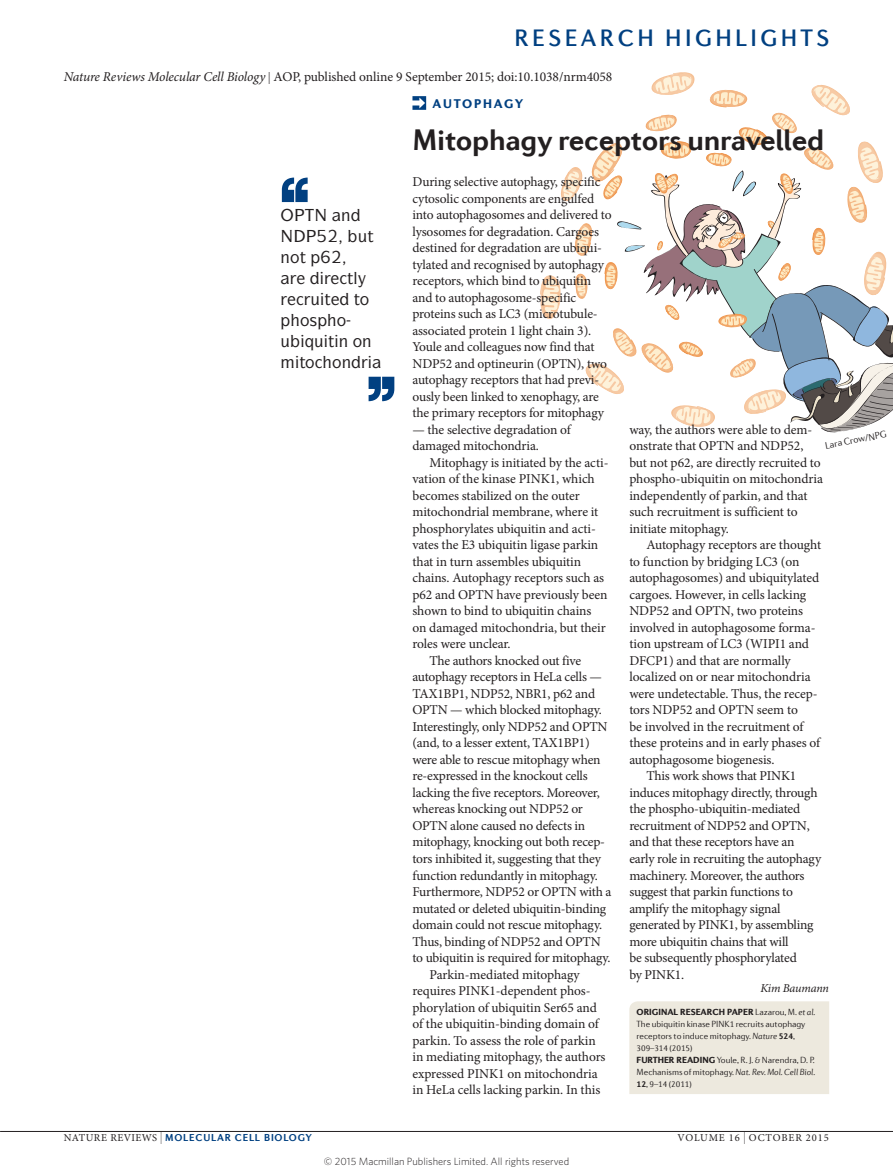
<style>
.page{position:relative;width:893px;height:1174px;background:#fff}
.page>*{position:absolute;margin:0;border:0;box-sizing:border-box;transform-origin:0 0}
.Title_small{font:700 30px "Diverda Sans Com";letter-spacing:-.01em;color:#231f20}
.t1{font:500 24px "Diverda Sans Com";letter-spacing:.14em;color:#014081}
.Pull_quote{font:500 16.5px "ITC Symbol Std";color:#231f20}
.Body_text{font:13.5px/16.5px "Minion Pro";letter-spacing:-.015em;color:#231f20}
.Body_first{font:13.5px/16.5px "Minion Pro";letter-spacing:-.015em;color:#231f20}
.t2{font:13.5px "Minion Pro Regular 3";letter-spacing:-.005em;color:#231f20}
.Strapline{font:900 12.75px "Diverda Sans Com";letter-spacing:.14em;color:#014081}
.Author{font:italic 12px "Minion Pro";letter-spacing:-.02em;color:#231f20}
.t3{font:300 10.5px "Whitney";color:#231f20}
.t4{font:10.5px "Minion Pro Regular 2";letter-spacing:.085em;color:#231f20}
.t5{font:700 10.2px "Diverda Sans Com";letter-spacing:.075em;color:#014081}
.Credit_line{font:300 9.75px "Diverda Sans Com";color:#231f20}
.Info_box_text{font:300 9px/12px "Diverda Sans Com";letter-spacing:-.005em;color:#231f20}
.s1{font-family:"Minion Pro";font-style:italic}
.s2{font-size:12px}
.s3{font-weight:900}
.s4{font-style:italic}
.s5{font-weight:700}
.s6{font-family:"Minion Pro Regular 2";font-weight:400;font-size:10.5px;color:#231f20}
.s7{font-family:"Minion Pro Regular 2";font-weight:400;font-size:12px;color:#231f20}
</style>
<div class="page">
<svg style="left:540px;top:72px;width:353px;height:361px"></svg>
<svg style="left:369px;top:377px;width:25px;height:24px"></svg>
<svg style="left:282px;top:178px;width:26px;height:24px"></svg>
<hr style="left:0;top:1131px;width:893px;height:1px;background:#231f20">
<svg style="left:412px;top:96px;width:14px;height:14px"></svg>
<div style="left:629px;top:1001px;width:200px;height:93px;background:#ede9de"></div>
<h2 class="t1" style="left:514px;top:24px;width:316px">RESEARCH HIGHLIGHTS</h2>
<p class="t2" style="left:64px;top:68px;width:550px"><span class="s1">Nature Reviews Molecular Cell Biology</span> <span class="s2">|</span> AOP, published online 9 September 2015; doi:10.1038/nrm4058</p>
<p class="Pull_quote" style="left:281px;top:246px;width:27px">■□▼</p>
<p class="Pull_quote" style="left:341px;top:204px;width:11px">■</p>
<p class="Pull_quote" style="left:300px;top:309px;width:48px">□▲ □</p>
<p class="Pull_quote" style="left:281px;top:330px;width:93px">◆ ❑◆▼■ □■</p>
<p class="Pull_quote" style="left:299px;top:351px;width:53px">▼□ □■</p>
<p class="Strapline" style="left:433px;top:96px;width:92px">AUTOPHAGY</p>
<p class="Title_small" style="left:412px;top:122px;width:413px">Mitophagy receptors unravelled</p>
<p class="Body_first" style="left:412px;top:174px;width:201px">During selective autophagy, specific cytosolic components are engulfed into autophagosomes and delivered to lysosomes for degradation. Cargoes destined for degradation are ubiqui&shy;tylated and recognised by autophagy receptors, which bind to ubiquitin and to autophagosome-specific proteins such as LC3 (microtubule&shy;associated protein 1 light chain 3).<br>Youle and colleagues now find that NDP52 and optineurin (OPTN), two autophagy receptors that had previ&shy;ously been linked to xenophagy, are the primary receptors for mitophagy</p>
<p class="Body_first" style="left:412px;top:421px;width:160px">— the selective degradation of damaged mitochondria.</p>
<p class="Body_text" style="left:412px;top:454px;width:198px;text-indent:17px">Mitophagy is initiated by the acti&shy;vation of the kinase PINK1, which becomes stabilized on the outer mitochondrial membrane, where it phosphorylates ubiquitin and acti&shy;vates the E3 ubiquitin ligase parkin that in turn assembles ubiquitin chains. Autophagy receptors such as p62 and OPTN have previously been shown to bind to ubiquitin chains on damaged mitochondria, but their roles were unclear.</p>
<p class="Body_text" style="left:412px;top:652px;width:200px;text-indent:17px">The authors knocked out five autophagy receptors in HeLa cells — TAX1BP1, NDP52, NBR1, p62 and OPTN — which blocked mitophagy.<br>Interestingly, only NDP52 and OPTN (and, to a lesser extent, TAX1BP1) were able to rescue mitophagy when re-expressed in the knockout cells lacking the five receptors. Moreover, whereas knocking out NDP52 or OPTN alone caused no defects in mitophagy, knocking out both recep&shy;tors inhibited it, suggesting that they function redundantly in mitophagy.<br>Furthermore, NDP52 or OPTN with a mutated or deleted ubiquitin-binding domain could not rescue mitophagy.<br>Thus, binding of NDP52 and OPTN to ubiquitin is required for mitophagy.</p>
<p class="Body_text" style="left:412px;top:966px;width:194px;text-indent:17px">Parkin-mediated mitophagy requires PINK1-dependent phos&shy;phorylation of ubiquitin Ser65 and of the ubiquitin-binding domain of parkin. To assess the role of parkin in mediating mitophagy, the authors expressed PINK1 on mitochondria in HeLa cells lacking parkin. In this</p>
<p class="Body_text" style="left:629px;top:421px;width:195px">way, the authors were able to dem&shy;onstrate that OPTN and NDP52, but not p62, are directly recruited to phospho-ubiquitin on mitochondria independently of parkin, and that such recruitment is sufficient to initiate mitophagy.</p>
<p class="Body_text" style="left:629px;top:537px;width:193px;text-indent:17px">Autophagy receptors are thought to function by bridging LC3 (on autophagosomes) and ubiquitylated cargoes. However, in cells lacking<br>NDP52 and OPTN, two proteins involved in autophagosome forma&shy;tion upstream of LC3 (WIPI1 and<br>DFCP1) and that are normally localized on or near mitochondria were undetectable. Thus, the recep&shy;tors NDP52 and OPTN seem to<br>be involved in the recruitment of these proteins and in early phases of autophagosome biogenesis.</p>
<p class="Body_text" style="left:629px;top:768px;width:193px;text-indent:17px">This work shows that PINK1 induces mitophagy directly, through the phospho-ubiquitin-mediated recruitment of NDP52 and OPTN, and that these receptors have an early role in recruiting the autophagy machinery. Moreover, the authors suggest that parkin functions to amplify the mitophagy signal generated by PINK1, by assembling more ubiquitin chains that will<br>be subsequently phosphorylated<br>by PINK1.</p>
<p class="Author" style="left:760px;top:981px;width:70px">Kim Baumann</p>
<p class="Credit_line" style="left:824px;top:439px;width:64px;rotate:-10deg">Lara Crow/NPG</p>
<p class="Info_box_text" style="left:637px;top:1005px;width:180px"><span class="s3">ORIGINAL RESEARCH PAPER</span> Lazarou, M. <span class="s4">et al.<br></span>The ubiquitin kinase PINK1 recruits autophagy receptors to induce mitophagy. <span class="s4">Nature</span> <span class="s5">524</span>, 309–314 (2015)</p>
<p class="Info_box_text" style="left:637px;top:1053px;width:180px;text-align:justify"><span class="s3">FURTHER READING</span> Youle, R. J. &amp; Narendra, D. P.<br>Mechanisms of mitophagy. <span class="s4">Nat. Rev. Mol. Cell Biol.<br></span><span class="s5">12</span>, 9–14 (2011)</p>
<p class="t5" style="left:64px;top:1131px;width:250px"><span class="s6">NATURE REVIEWS</span> <span class="s7">|</span> MOLECULAR CELL BIOLOGY</p>
<p class="t4" style="left:678px;top:1130px;width:153px">VOLUME 16 <span class="s2">|</span> OCTOBER 2015</p>
<p class="t3" style="left:324px;top:1154px;width:247px">© 2015 Macmillan Publishers Limited. All rights reserved</p>
</div>
